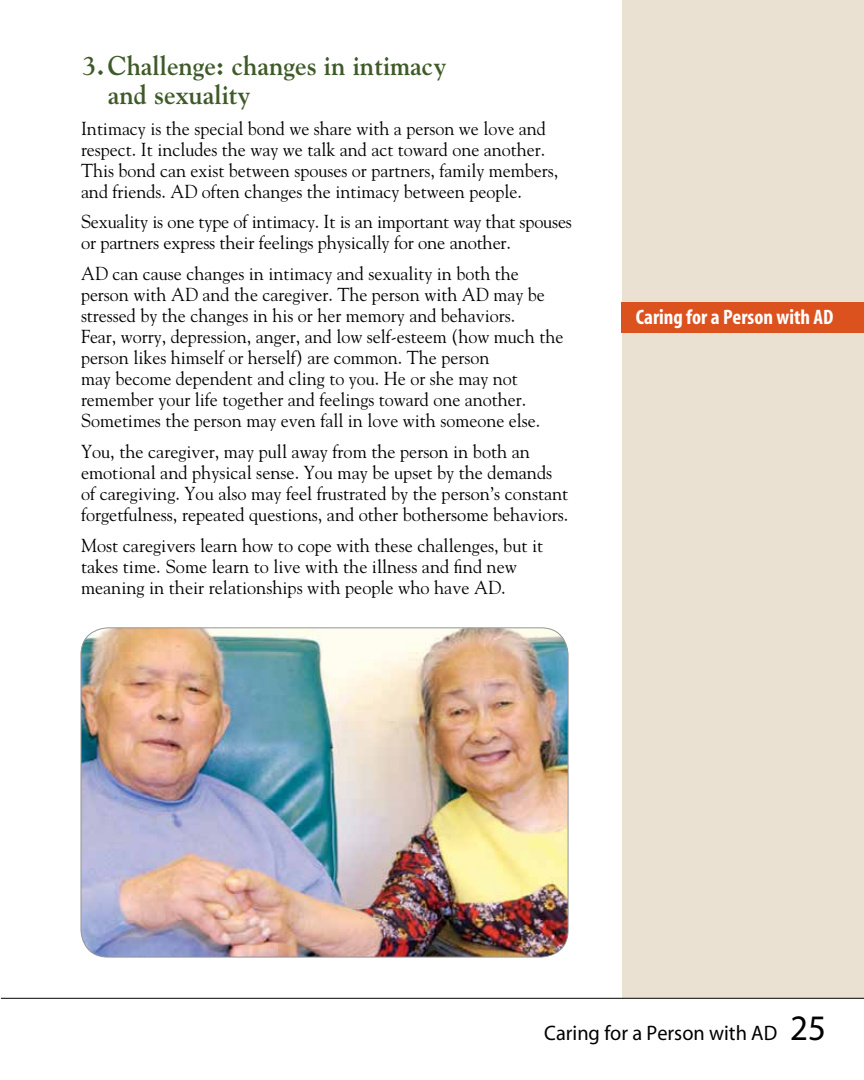
<style>
.page{position:relative;width:864px;height:1080px;background:#fff}
.page>*{position:absolute;margin:0;border:0;box-sizing:border-box;transform-origin:0 0}
.t1{font:700 27px/28.5px "Goudy";color:#3f5a29;scale:.96 1}
.t2{font:21px "Myriad";color:#000}
.t3{font:700 condensed 21px "Myriad";color:#fff}
.t4{font:18.75px/21px "Goudy";color:#000;scale:.96 1}
.t5{font:18.75px/21px "Goudy";color:#000}
.s1{font-size:36px}
</style>
<div class="page">
<div style="left:622px;top:0;width:242px;height:997px;background:#eae1d3"></div>
<hr style="left:1px;top:998px;width:863px;height:1px;background:#000">
<div style="left:622px;top:302px;width:242px;height:31px;background:#db521f"></div>
<img style="left:81px;top:628px;width:487px;height:329px">
<h1 class="t1" style="left:108px;top:52px;width:354px;text-indent:-25px">3. Challenge: changes in intimacy and sexuality</h1>
<p class="t4" style="left:81px;top:117px;width:499px">Intimacy is the special bond we share with a person we love and respect. It includes the way we talk and act toward one another.<br>This bond can exist between spouses or partners, family members, and friends. AD often changes the intimacy between people.</p>
<p class="t5" style="left:81px;top:211px;width:493px">Sexuality is one type of intimacy. It is an important way that spouses or partners express their feelings physically for one another.</p>
<p class="t4" style="left:81px;top:263px;width:504px">AD can cause changes in intimacy and sexuality in both the person with AD and the caregiver. The person with AD may be stressed by the changes in his or her memory and behaviors.<br>Fear, worry, depression, anger, and low self-esteem (how much the person likes himself or herself) are common. The person<br>may become dependent and cling to you. He or she may not remember your life together and feelings toward one another.<br>Sometimes the person may even fall in love with someone else.</p>
<p class="t5" style="left:81px;top:440px;width:489px">You, the caregiver, may pull away from the person in both an emotional and physical sense. You may be upset by the demands of caregiving. You also may feel frustrated by the person’s constant forgetfulness, repeated questions, and other bothersome behaviors.</p>
<p class="t5" style="left:81px;top:534px;width:464px">Most caregivers learn how to cope with these challenges, but it takes time. Some learn to live with the illness and find new meaning in their relationships with people who have AD.</p>
<p class="t3" style="left:636px;top:306px;width:199px">Caring for a Person with AD</p>
<p class="t2" style="left:544px;top:1022px;width:283px">Caring for a Person with AD <span class="s1">25</span></p>
</div>
